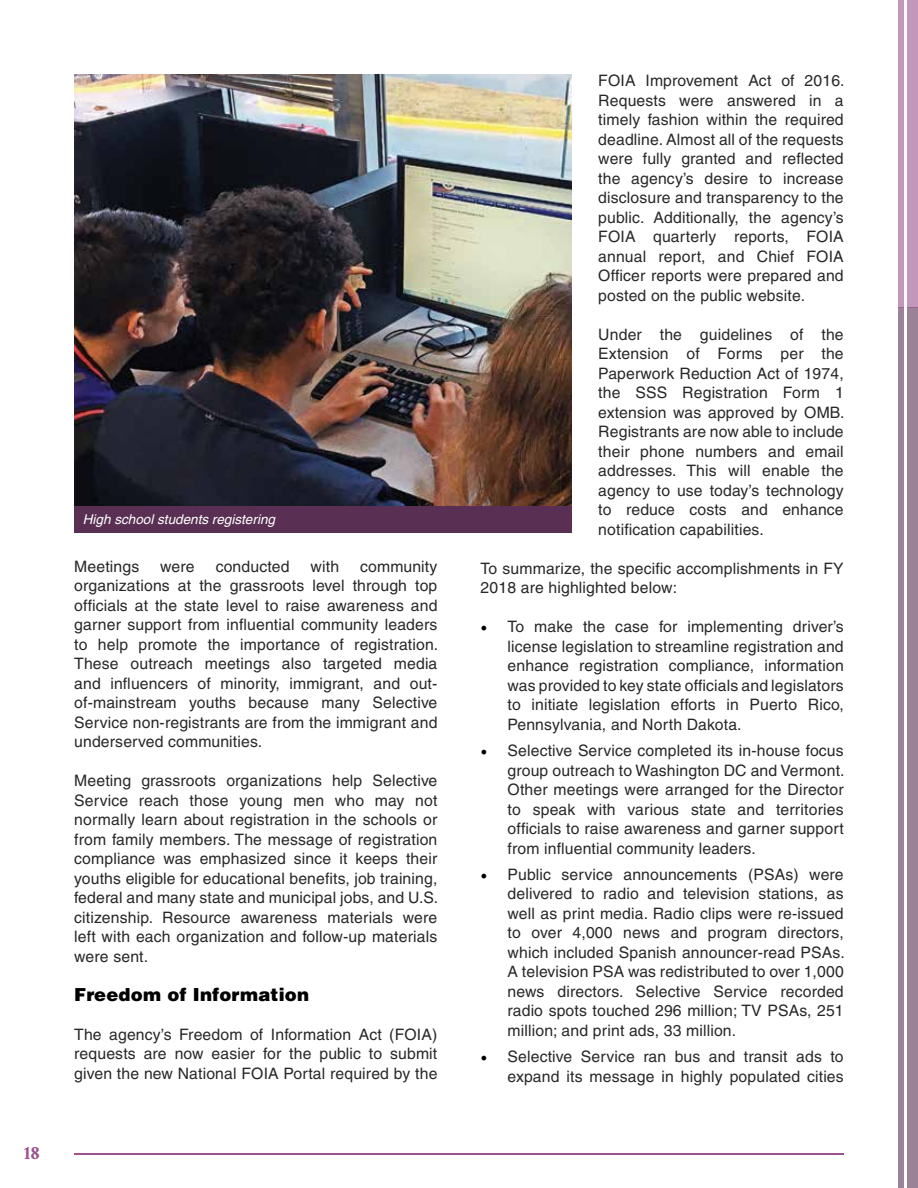
<style>
.page{position:relative;width:918px;height:1188px;background:#fff}
.page>*{position:absolute;margin:0;border:0;box-sizing:border-box;transform-origin:0 0}
.t1{font:700 19.5px "Crimson Text";color:#9c528e}
.t2{font:900 18px "Helvetica";letter-spacing:.01em;color:#000}
.t3{font:15.75px/19.5px "Helvetica";letter-spacing:.01em;color:#292829;text-align:justify}
.t4{font:italic 13.5px "Helvetica";color:#fff}
.s1{font-family:"Minion Pro";font-size:18px;color:#000}
</style>
<div class="page">
<hr style="left:74px;top:1153px;width:770px;height:2px;background:#9c528e">
<div style="left:907px;top:307px;width:11px;height:881px;background:#9b8297"></div>
<div style="left:898px;top:307px;width:5px;height:881px;background:#9b8297"></div>
<div style="left:907px;top:0;width:11px;height:307px;background:#c397bb"></div>
<div style="left:898px;top:0;width:5px;height:307px;background:#c397bb"></div>
<img style="left:74px;top:74px;width:497px;height:432px">
<div style="left:74px;top:506px;width:497px;height:27px;background:#592f53"></div>
<p class="t1" style="left:24px;top:1141px;width:18px">18</p>
<p class="t4" style="left:83px;top:511px;width:194px">High school students registering</p>
<p class="t3" style="left:74px;top:556px;width:366px;text-indent:286px">community organizations at the grassroots level through top officials at the state level to raise awareness and garner support from influential community leaders to help promote the importance of registration.<br>These outreach meetings also targeted media and influencers of minority, immigrant, and out&shy;of-mainstream youths because many Selective Service non-registrants are from the immigrant and underserved communities.</p>
<p class="t3" style="left:74px;top:771px;width:366px">Meeting grassroots organizations help Selective Service reach those young men who may not normally learn about registration in the schools or from family members. The message of registration compliance was emphasized since it keeps their youths eligible for educational benefits, job training, federal and many state and municipal jobs, and U.S. citizenship. Resource awareness materials were left with each organization and follow-up materials were sent.</p>
<p class="t2" style="left:74px;top:982px;width:236px">Freedom of Information</p>
<p class="t3" style="left:74px;top:1024px;width:365px">The agency’s Freedom of Information Act (FOIA) requests are now easier for the public to submit given the new National FOIA Portal required by the</p>
<p class="t3" style="left:74px;top:556px;width:67px">Meetings</p>
<p class="t3" style="left:160px;top:556px;width:36px">were</p>
<p class="t3" style="left:216px;top:556px;width:75px">conducted</p>
<p class="t3" style="left:311px;top:556px;width:30px">with</p>
<p class="t3" style="left:598px;top:71px;width:248px">FOIA Improvement Act of 2016.<br>Requests were answered in a timely fashion within the required deadline. Almost all of the requests were fully granted and reflected the agency’s desire to increase disclosure and transparency to the public. Additionally, the agency’s FOIA quarterly reports, FOIA annual report, and Chief FOIA Officer reports were prepared and posted on the public website.</p>
<p class="t3" style="left:598px;top:325px;width:248px">Under the guidelines of the Extension of Forms per the Paperwork Reduction Act of 1974, the SSS Registration Form 1 extension was approved by OMB.<br>Registrants are now able to include their phone numbers and email addresses. This will enable the agency to use today’s technology to reduce costs and enhance notification capabilities.</p>
<p class="t3" style="left:481px;top:559px;width:365px">To summarize, the specific accomplishments in FY<br>2018 are highlighted below:</p>
<p class="t3" style="left:508px;top:617px;width:338px;text-indent:-27px"><span class="s1">•</span> To make the case for implementing driver’s license legislation to streamline registration and enhance registration compliance, information was provided to key state officials and legislators to initiate legislation efforts in Puerto Rico, Pennsylvania, and North Dakota.</p>
<p class="t3" style="left:508px;top:741px;width:339px;text-indent:-27px"><span class="s1">•</span> Selective Service completed its in-house focus group outreach to Washington DC and Vermont.<br>Other meetings were arranged for the Director to speak with various state and territories officials to raise awareness and garner support from influential community leaders.</p>
<p class="t3" style="left:508px;top:865px;width:339px;text-indent:-27px"><span class="s1">•</span> Public service announcements (PSAs) were delivered to radio and television stations, as well as print media. Radio clips were re-issued to over 4,000 news and program directors, which included Spanish announcer-read PSAs.<br>A television PSA was redistributed to over 1,000 news directors. Selective Service recorded radio spots touched 296 million; TV PSAs, 251 million; and print ads, 33 million.</p>
<p class="t3" style="left:481px;top:1047px;width:365px;text-align:right"><span class="s1">•</span> Selective Service ran bus and transit ads to expand its message in highly populated cities</p>
</div>
